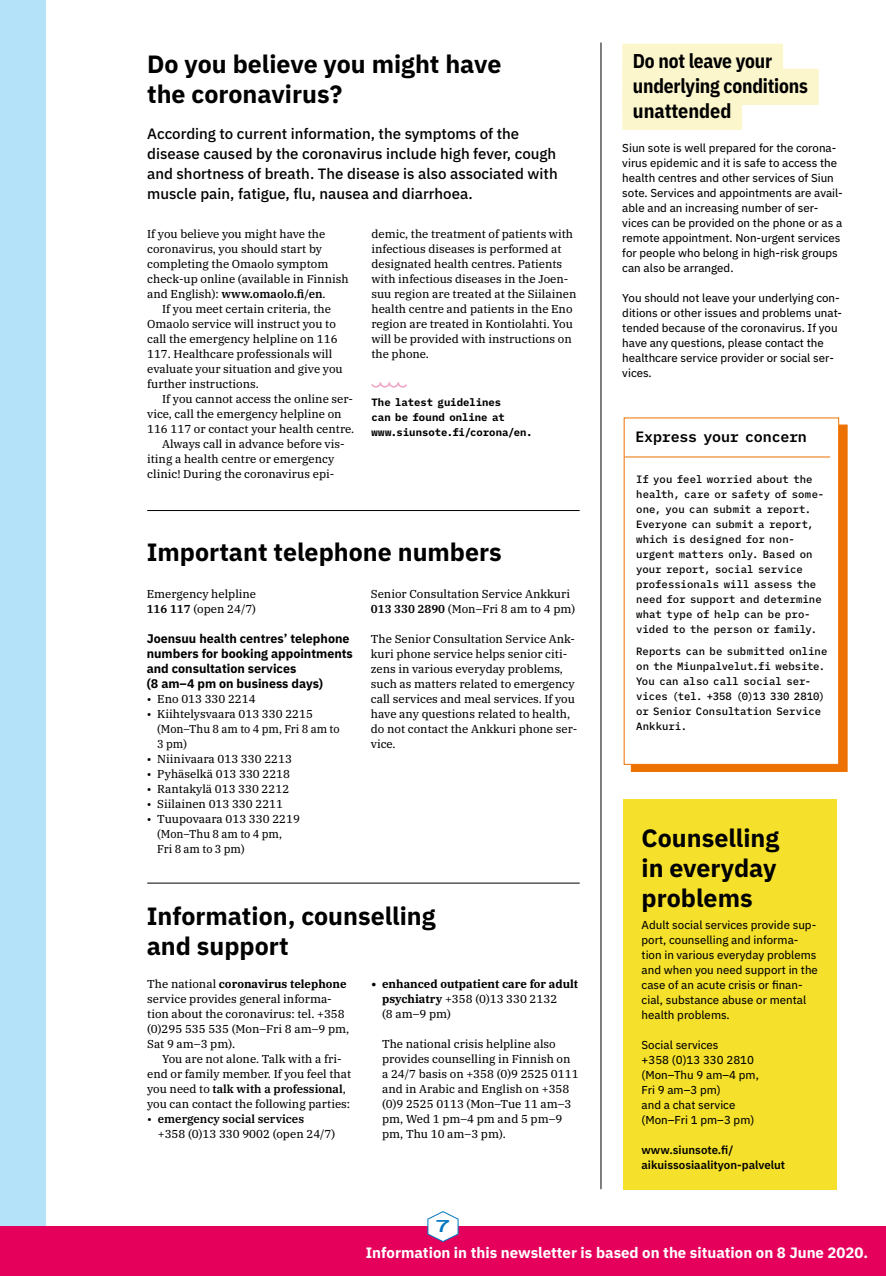
<style>
.page{position:relative;width:886px;height:1276px;background:#b4e2f8}
.page>*{position:absolute;margin:0;border:0;box-sizing:border-box;transform-origin:0 0}
.t1{font:700 25px/30px "IBM Plex Sans";color:#000}
.t2{font:700 20px/25px "IBM Plex Sans Cond";letter-spacing:-.01em;color:#000}
.t3{font:700 15.38px "Sporting Grotesque";color:#0076c0}
.t4{font:500 15px/20px "IBM Plex Sans";color:#000}
.t5{font:700 15px "IBM Plex Sans";color:#fff}
.t6{font:600 15px "IBM Plex Mono";letter-spacing:-.015em;color:#000}
.t7{font:700 12.5px/15px "IBM Plex Sans";color:#000}
.t8{font:11.5px/15px "IBM Plex Serif Text";color:#000}
.t9{font:11.5px/15px "IBM Plex Sans Text";color:#000}
.t10{font:600 11.5px "IBM Plex Serif";color:#000}
.t11{font:700 11.5px "IBM Plex Serif";color:#000}
.t12{font:600 11.5px/15px "IBM Plex Sans";color:#000}
.t13{font:500 10.62px/15px "IBM Plex Mono";letter-spacing:.005em;color:#000}
.t14{font:700 10.62px/15px "IBM Plex Mono";letter-spacing:.005em;color:#000}
.s1{font-family:"IBM Plex Serif Text";font-weight:400}
.s2{font-family:"IBM Plex Serif";font-weight:600}
.s3{font-family:"IBM Plex Serif";font-weight:700}
</style>
<div class="page">
<div style="left:46px;top:0;width:840px;height:1227px;background:#fff"></div>
<svg style="left:371px;top:382px;width:36px;height:6px"></svg>
<div style="left:0;top:1226px;width:886px;height:50px;background:#e5005c"></div>
<div style="left:622px;top:44px;width:161px;height:36px;background:#fcf6cd"></div>
<div style="left:622px;top:69px;width:197px;height:36px;background:#fcf6cd"></div>
<div style="left:622px;top:94px;width:120px;height:36px;background:#fcf6cd"></div>
<hr style="left:601px;top:43px;width:1px;height:1146px;background:#000">
<div style="left:631px;top:425px;width:216px;height:347px;background:#ed7100"></div>
<div style="left:624px;top:418px;width:215px;height:346px;background:#fff;border:1px solid #ed7100"></div>
<hr style="left:624px;top:457px;width:206px;height:1px;background:#ed7100">
<hr style="left:147px;top:510px;width:433px;height:1px;background:#000">
<hr style="left:147px;top:883px;width:433px;height:1px;background:#000">
<div style="left:624px;top:799px;width:213px;height:390px;background:#f5e12b"></div>
<svg style="left:427px;top:1211px;width:31px;height:31px"></svg>
<h1 class="t1" style="left:147px;top:47px;width:356px">Do you believe you might have the coronavirus?</h1>
<h3 class="t4" style="left:147px;top:123px;width:412px">According to current information, the symptoms of the disease caused by the coronavirus include high fever, cough and shortness of breath. The disease is also associated with muscle pain, fatigue, flu, nausea and diarrhoea.</h3>
<p class="t8" style="left:147px;top:225px;width:203px">If you believe you might have the coronavirus, you should start by completing the Omaolo symptom check-up online (available in Finnish</p>
<p class="t10" style="left:147px;top:284px;width:180px"><span class="s1">and English):</span> www.omaolo.fi/en<span class="s1">.</span></p>
<p class="t8" style="left:147px;top:300px;width:197px;text-indent:15px">If you meet certain criteria, the Omaolo service will instruct you to call the emergency helpline on 116<br>117. Healthcare professionals will evaluate your situation and give you further instructions.</p>
<p class="t8" style="left:162px;top:390px;width:192px">If you cannot access the online ser-</p>
<p class="t8" style="left:147px;top:405px;width:196px">vice, call the emergency helpline on</p>
<p class="t8" style="left:147px;top:420px;width:209px">116 117 or contact your health centre.</p>
<p class="t8" style="left:162px;top:435px;width:184px">Always call in advance before vis-</p>
<p class="t8" style="left:147px;top:450px;width:189px">iting a health centre or emergency</p>
<p class="t8" style="left:147px;top:465px;width:189px">clinic! During the coronavirus epi-</p>
<p class="t8" style="left:371px;top:225px;width:207px">demic, the treatment of patients with infectious diseases is performed at designated health centres. Patients with infectious diseases in the Joen&shy;suu region are treated at the Siilainen health centre and patients in the Eno region are treated in Kontiolahti. You will be provided with instructions on the phone.</p>
<p class="t14" style="left:371px;top:394px;width:163px">The latest guidelines<br>can be found online at www.siunsote.fi/corona/en.</p>
<h1 class="t1" style="left:147px;top:535px;width:357px">Important telephone numbers</h1>
<p class="t8" style="left:147px;top:585px;width:111px">Emergency helpline<br><span class="s2">116 117</span> (open 24/7)</p>
<p class="t7" style="left:147px;top:630px;width:208px">Joensuu health centres’ telephone numbers for booking appointments and consultation services<br>(8 am–4 pm on business days)</p>
<p class="t8" style="left:147px;top:690px;width:110px">• Eno 013 330 2214</p>
<p class="t8" style="left:157px;top:705px;width:184px;text-indent:-11px">• Kiihtelysvaara 013 330 2215 (Mon–Thu 8 am to 4 pm, Fri 8 am to<br>3 pm)</p>
<p class="t8" style="left:147px;top:750px;width:147px">• Niinivaara 013 330 2213</p>
<p class="t8" style="left:147px;top:765px;width:145px">• Pyhäselkä 013 330 2218</p>
<p class="t8" style="left:147px;top:780px;width:144px">• Rantakylä 013 330 2212</p>
<p class="t8" style="left:147px;top:795px;width:138px">• Siilainen 013 330 2211</p>
<p class="t8" style="left:157px;top:810px;width:144px;text-indent:-11px">• Tuupovaara 013 330 2219 (Mon–Thu 8 am to 4 pm,<br>Fri 8 am to 3 pm)</p>
<p class="t8" style="left:371px;top:585px;width:206px">Senior Consultation Service Ankkuri<br><span class="s2">013 330 2890</span> (Mon–Fri 8 am to 4 pm)</p>
<p class="t8" style="left:371px;top:630px;width:208px">The Senior Consultation Service Ank&shy;kuri phone service helps senior citi&shy;zens in various everyday problems, such as matters related to emergency call services and meal services. If you have any questions related to health, do not contact the Ankkuri phone ser&shy;vice.</p>
<h1 class="t1" style="left:147px;top:899px;width:290px">Information, counselling and support</h1>
<p class="t11" style="left:147px;top:974px;width:201px"><span class="s1">The national</span> coronavirus telephone</p>
<p class="t8" style="left:147px;top:990px;width:204px">service provides general informa&shy;tion about the coronavirus: tel. +358 (0)295 535 535 (Mon–Fri 8 am–9 pm,<br>Sat 9 am–3 pm).</p>
<p class="t8" style="left:147px;top:1050px;width:205px;text-align:center">You are not alone. Talk with a fri-<br>end or family member. If you feel that</p>
<p class="t10" style="left:147px;top:1079px;width:200px"><span class="s1">you need to</span> talk with a professional<span class="s1">,</span></p>
<p class="t8" style="left:147px;top:1095px;width:204px">you can contact the following parties:</p>
<p class="t10" style="left:147px;top:1109px;width:158px"><span class="s1">•</span> emergency social services</p>
<p class="t8" style="left:158px;top:1125px;width:179px">+358 (0)13 330 9002 (open 24/7)</p>
<p class="t11" style="left:371px;top:974px;width:208px">• enhanced outpatient care for adult</p>
<p class="t8" style="left:382px;top:990px;width:177px"><span class="s3">psychiatry</span> +358 (0)13 330 2132 (8 am–9 pm)</p>
<p class="t8" style="left:382px;top:1035px;width:198px">The national crisis helpline also provides counselling in Finnish on a 24/7 basis on +358 (0)9 2525 0111 and in Arabic and English on +358 (0)9 2525 0113 (Mon–Tue 11 am–3 pm, Wed 1 pm–4 pm and 5 pm–9 pm, Thu 10 am–3 pm).</p>
<h3 class="t3" style="left:436px;top:1217px;width:15px">7</h3>
<h2 class="t2" style="left:633px;top:46px;width:176px">Do not leave your underlying conditions unattended</h2>
<p class="t9" style="left:622px;top:140px;width:222px">Siun sote is well prepared for the corona&shy;virus epidemic and it is safe to access the health centres and other services of Siun sote. Services and appointments are avail&shy;able and an increasing number of ser&shy;vices can be provided on the phone or as a remote appointment. Non-urgent services for people who belong in high-risk groups can also be arranged.</p>
<p class="t9" style="left:622px;top:290px;width:221px">You should not leave your underlying con&shy;ditions or other issues and problems unat&shy;tended because of the coronavirus. If you have any questions, please contact the healthcare service provider or social ser&shy;vices.</p>
<h3 class="t6" style="left:635px;top:425px;width:173px">Express your concern</h3>
<p class="t13" style="left:636px;top:471px;width:189px">If you feel worried about the health, care or safety of some&shy;one, you can submit a report.<br>Everyone can submit a report, which is designed for non&shy;urgent matters only. Based on your report, social service professionals will assess the need for support and determine what type of help can be pro&shy;vided to the person or family.</p>
<p class="t13" style="left:636px;top:643px;width:193px">Reports can be submitted online on the Miunpalvelut.fi website.<br>You can also call social ser&shy;vices (tel. +358 (0)13 330 2810) or Senior Consultation Service<br>Ankkuri.</p>
<h1 class="t1" style="left:641px;top:821px;width:139px;text-align:justify">Counselling in everyday problems</h1>
<p class="t9" style="left:641px;top:916px;width:178px">Adult social services provide sup&shy;port, counselling and informa&shy;tion in various everyday problems and when you need support in the case of an acute crisis or finan&shy;cial, substance abuse or mental health problems.</p>
<p class="t9" style="left:641px;top:1036px;width:119px">Social services<br>+358 (0)13 330 2810 (Mon–Thu 9 am–4 pm,<br>Fri 9 am–3 pm)<br>and a chat service (Mon–Fri 1 pm–3 pm)</p>
<p class="t12" style="left:641px;top:1141px;width:145px">www.siunsote.fi/ aikuissosiaalityon-palvelut</p>
<h3 class="t5" style="left:366px;top:1240px;width:504px">Information in this newsletter is based on the situation on 8 June 2020.</h3>
</div>
